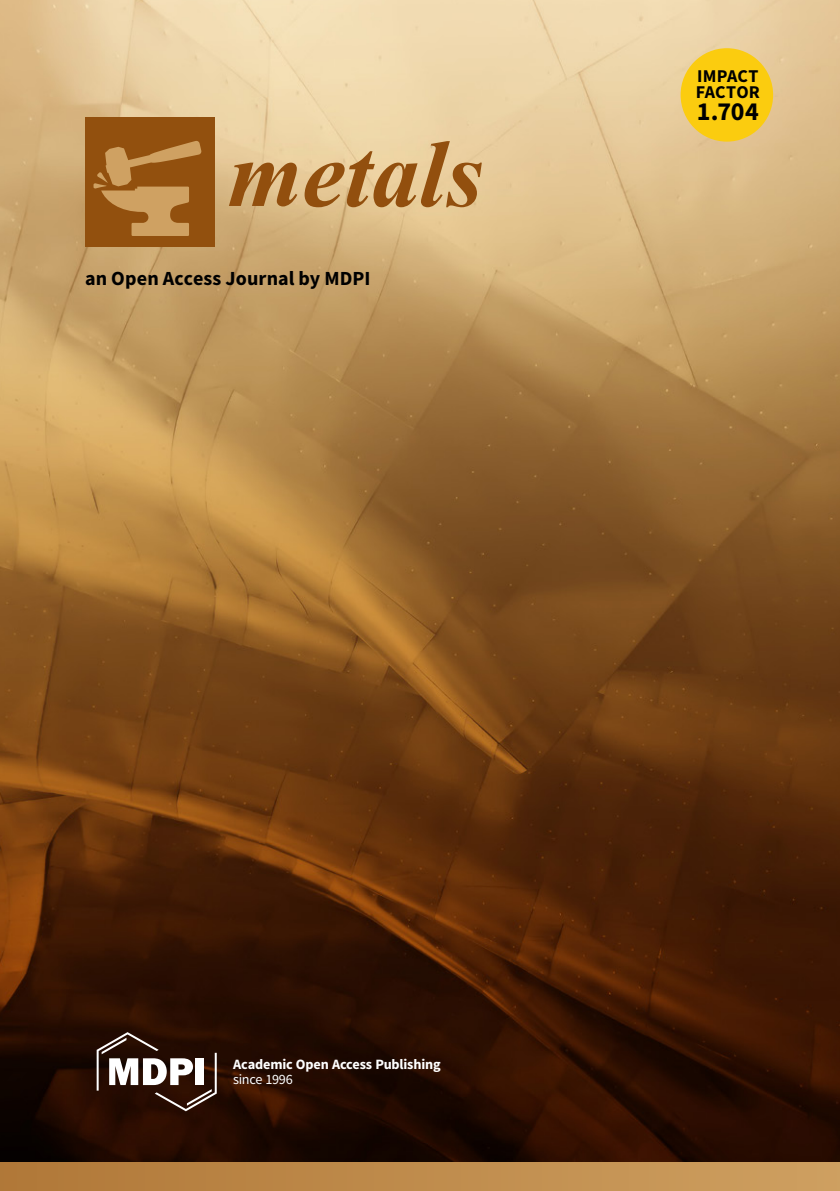
<style>
.page{position:relative;width:840px;height:1191px;background:#fff}
.page>*{position:absolute;margin:0;border:0;box-sizing:border-box;transform-origin:0 0}
.t1{font:700 26px "Source Sans Pro";color:#000}
.t2{font:700 20px "Source Sans Pro";letter-spacing:.005em;color:#000}
.t3{font:700 18px/16px "Source Sans Pro";letter-spacing:.005em;color:#000}
.t4{font:700 14.2px "Source Sans Pro";letter-spacing:-.01em;color:#fff}
.t5{font:14.2px "Source Sans Pro";letter-spacing:-.025em;color:#fff}
</style>
<div class="page">
<img style="left:0;top:0;width:839px;height:1162px">
<div style="left:85px;top:118px;width:129px;height:129px;background:#92500e"></div>
<svg style="left:229px;top:163px;width:68px;height:43px"></svg>
<svg style="left:304px;top:141px;width:177px;height:66px"></svg>
<svg style="left:93px;top:141px;width:108px;height:95px"></svg>
<div style="left:0;top:1162px;width:839px;height:29px;background:linear-gradient(to right,#b07838,#cea061)"></div>
<div style="left:680px;top:48px;width:92px;height:94px;background:#fbcc0f;border-radius:50%"></div>
<svg style="left:97px;top:1032px;width:120px;height:79px"></svg>
<h2 class="t2" style="left:85px;top:265px;width:287px">an Open Access Journal by MDPI</h2>
<p class="t3" style="left:695px;top:68px;width:66px">IMPACT<br>FACTOR</p>
<h1 class="t1" style="left:696px;top:94px;width:63px">1.704</h1>
<p class="t4" style="left:233px;top:1055px;width:209px">Academic Open Access Publishing</p>
<p class="t5" style="left:233px;top:1070px;width:61px">since 1996</p>
</div>
